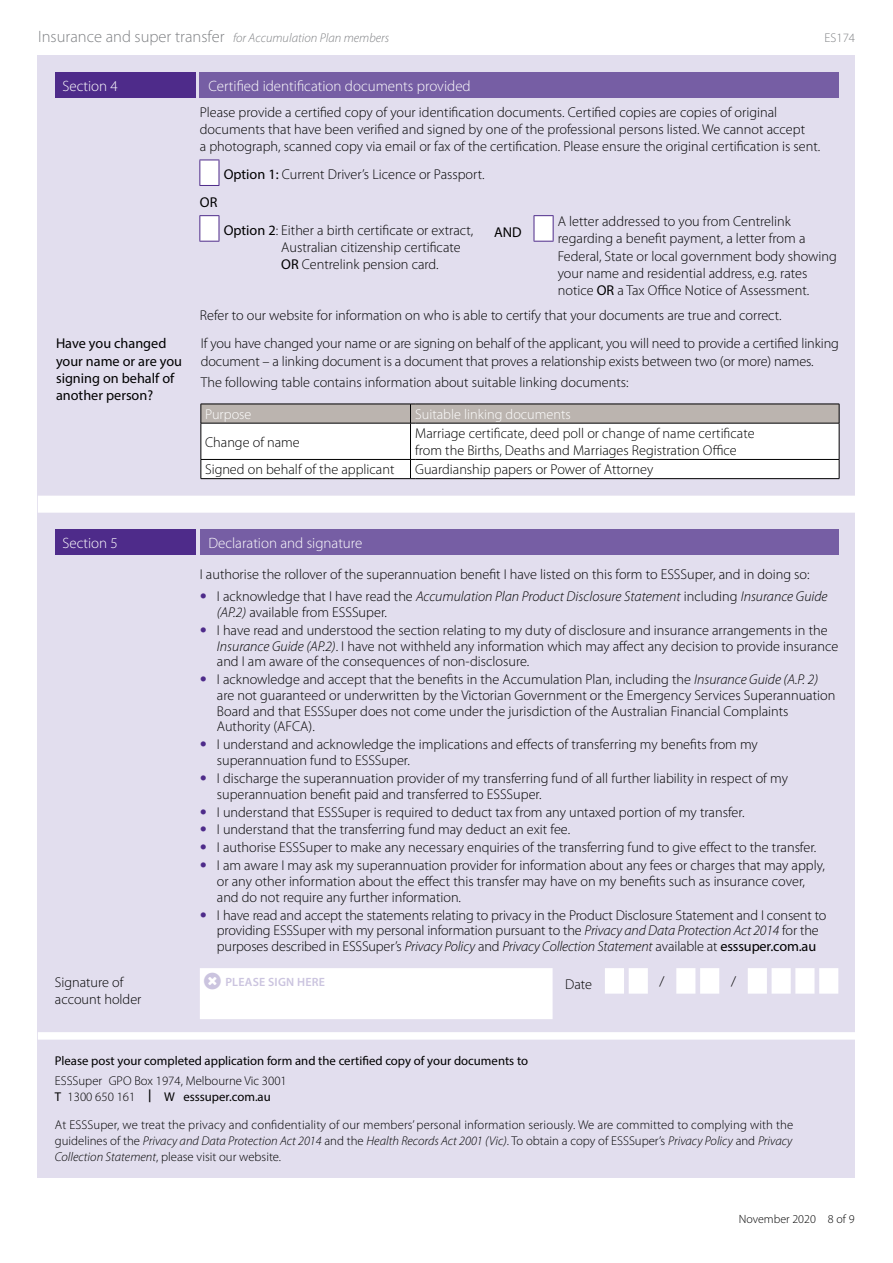
<style>
.page{position:relative;width:893px;height:1263px;background:#fff}
.page>*{position:absolute;margin:0;border:0;box-sizing:border-box;transform-origin:0 0}
.t1{font:300 15px "Myriad Pro";color:#fff}
.t2{font:300 14.25px/17.1px "Myriad Pro";color:#000}
.t3{font:italic 300 14.25px/15.8px "Myriad Pro";color:#000}
.t4{font:14.25px/17.1px "Myriad Pro";color:#000}
.t5{font:300 14.25px "Myriad Pro";color:#fff}
.t6{font:300 12.75px/15.8px "Myriad Pro";color:#000}
.t7{font:12.75px "Myriad Pro";color:#000}
.t8{font:italic 300 12.75px "Myriad Pro";color:#808285}
.t9{font:300 12.75px "Myriad Pro";color:#808285}
.t10{font:300 12px "Myriad Pro";color:#000}
.t11{font:600 12px "Myriad Pro";letter-spacing:.02em;color:#cbc4df}
.s1{font-style:normal;font-size:16.5px}
.s2{font-weight:400}
.s3{font-family:"Helvetica Neue";font-weight:200;color:#4e2b8a}
.s4{font-style:normal}
.s5{font-family:"Helvetica Neue";font-weight:200;font-style:italic;color:#4e2b8a}
.s6{font-style:italic}
.s7{font-weight:600}
</style>
<div class="page">
<div style="left:38px;top:55px;width:817px;height:1123px;background:#e2deee"></div>
<div style="left:38px;top:1032px;width:817px;height:8px;background:#fff"></div>
<div style="left:55px;top:72px;width:140px;height:26px;background:#4e2b8a"></div>
<div style="left:200px;top:72px;width:639px;height:26px;background:#765ea4"></div>
<svg style="left:199px;top:160px;width:355px;height:82px"></svg>
<svg style="left:38px;top:423px;width:817px;height:90px;fill:#fff"></svg>
<hr style="left:201px;top:423px;width:1px;height:36px;background:#000">
<hr style="left:201px;top:459px;width:209px;height:1px;background:#000">
<svg style="left:201px;top:460px;width:1px;height:18px"></svg>
<hr style="left:415px;top:459px;width:424px;height:1px;background:#000">
<hr style="left:410px;top:423px;width:1px;height:36px;background:#000">
<svg style="left:201px;top:404px;width:639px;height:20px;background:#ada7a3"></svg>
<hr style="left:839px;top:423px;width:1px;height:36px;background:#000">
<svg style="left:839px;top:460px;width:1px;height:18px"></svg>
<hr style="left:201px;top:478px;width:209px;height:1px;background:#000">
<svg style="left:410px;top:459px;width:5px;height:20px"></svg>
<hr style="left:415px;top:478px;width:424px;height:1px;background:#000">
<div style="left:55px;top:530px;width:140px;height:25px;background:#4e2b8a"></div>
<div style="left:200px;top:530px;width:638px;height:25px;background:#765ea4"></div>
<svg style="left:200px;top:968px;width:638px;height:51px"></svg>
<p class="t8" style="left:38px;top:30px;width:352px"><span class="s1">Insurance and super transfer</span> for Accumulation Plan members</p>
<p class="t9" style="left:825px;top:30px;width:32px">ES174</p>
<p class="t1" style="left:62px;top:77px;width:57px">Section 4</p>
<p class="t1" style="left:208px;top:77px;width:264px">Certified identification documents provided</p>
<p class="t2" style="left:200px;top:104px;width:622px">Please provide a certified copy of your identification documents. Certified copies are copies of original documents that have been verified and signed by one of the professional persons listed. We cannot accept<br>a photograph, scanned copy via email or fax of the certification. Please ensure the original certification is sent.</p>
<p class="t2" style="left:224px;top:166px;width:263px"><span class="s2">Option 1:</span> Current Driver’s Licence or Passport.</p>
<p class="t4" style="left:200px;top:193px;width:19px">OR</p>
<p class="t2" style="left:281px;top:221px;width:193px;text-indent:-58px"><span class="s2">Option 2</span>: Either a birth certificate or extract,<br>Australian citizenship certificate<br><span class="s2">OR</span> Centrelink pension card.</p>
<p class="t4" style="left:494px;top:223px;width:29px">AND</p>
<p class="t2" style="left:558px;top:213px;width:281px">A letter addressed to you from Centrelink regarding a benefit payment, a letter from a Federal, State or local government body showing your name and residential address, e.g. rates notice <span class="s2">OR</span> a Tax Office Notice of Assessment.</p>
<p class="t2" style="left:200px;top:307px;width:583px">Refer to our website for information on who is able to certify that your documents are true and correct.</p>
<p class="t4" style="left:56px;top:335px;width:128px">Have you changed your name or are you signing on behalf of another person?</p>
<p class="t2" style="left:201px;top:335px;width:640px">If you have changed your name or are signing on behalf of the applicant, you will need to provide a certified linking document – a linking document is a document that proves a relationship exists between two (or more) names.</p>
<p class="t2" style="left:201px;top:373px;width:429px">The following table contains information about suitable linking documents:</p>
<p class="t5" style="left:205px;top:406px;width:48px">Purpose</p>
<p class="t5" style="left:415px;top:406px;width:157px">Suitable linking documents</p>
<p class="t2" style="left:205px;top:433px;width:96px">Change of name</p>
<p class="t2" style="left:415px;top:425px;width:341px">Marriage certificate, deed poll or change of name certificate from the Births, Deaths and Marriages Registration Office</p>
<p class="t2" style="left:205px;top:461px;width:191px">Signed on behalf of the applicant</p>
<p class="t2" style="left:415px;top:461px;width:240px">Guardianship papers or Power of Attorney</p>
<p class="t1" style="left:62px;top:534px;width:57px">Section 5</p>
<p class="t1" style="left:208px;top:534px;width:156px">Declaration and signature</p>
<p class="t2" style="left:200px;top:566px;width:611px">I authorise the rollover of the superannuation benefit I have listed on this form to ESSSuper, and in doing so:</p>
<p class="t3" style="left:217px;top:588px;width:612px;text-indent:-17px"><span class="s3">•</span> <span class="s4">I acknowledge that I have read the</span> Accumulation Plan Product Disclosure Statement <span class="s4">including</span> Insurance Guide (AP.2) <span class="s4">available from ESSSuper.</span></p>
<p class="t2" style="left:217px;top:622px;width:623px;line-height:15.8px;text-indent:-17px"><span class="s5">•</span> I have read and understood the section relating to my duty of disclosure and insurance arrangements in the<br><span class="s6">Insurance Guide (AP.2)</span>. I have not withheld any information which may affect any decision to provide insurance and I am aware of the consequences of non-disclosure.</p>
<p class="t2" style="left:217px;top:671px;width:620px;line-height:15.8px;text-indent:-17px"><span class="s5">•</span> I acknowledge and accept that the benefits in the Accumulation Plan, including the <span class="s6">Insurance Guide (A.P. 2) </span>are not guaranteed or underwritten by the Victorian Government or the Emergency Services Superannuation Board and that ESSSuper does not come under the jurisdiction of the Australian Financial Complaints Authority (AFCA).</p>
<p class="t2" style="left:217px;top:736px;width:542px;line-height:15.8px;text-indent:-17px"><span class="s5">•</span> I understand and acknowledge the implications and effects of transferring my benefits from my superannuation fund to ESSSuper.</p>
<p class="t2" style="left:217px;top:770px;width:573px;line-height:15.8px;text-indent:-17px"><span class="s5">•</span> I discharge the superannuation provider of my transferring fund of all further liability in respect of my superannuation benefit paid and transferred to ESSSuper.</p>
<p class="t2" style="left:200px;top:803px;width:546px"><span class="s5">•</span> I understand that ESSSuper is required to deduct tax from any untaxed portion of my transfer.</p>
<p class="t2" style="left:200px;top:821px;width:372px"><span class="s5">•</span> I understand that the transferring fund may deduct an exit fee.</p>
<p class="t2" style="left:200px;top:839px;width:618px"><span class="s5">•</span> I authorise ESSSuper to make any necessary enquiries of the transferring fund to give effect to the transfer.</p>
<p class="t2" style="left:217px;top:857px;width:610px;line-height:15.8px;text-indent:-17px"><span class="s5">•</span> I am aware I may ask my superannuation provider for information about any fees or charges that may apply, or any other information about the effect this transfer may have on my benefits such as insurance cover, and do not require any further information.</p>
<p class="t2" style="left:217px;top:907px;width:611px;line-height:15.8px;text-indent:-17px"><span class="s5">•</span> I have read and accept the statements relating to privacy in the Product Disclosure Statement and I consent to providing ESSSuper with my personal information pursuant to the <span class="s6">Privacy and Data Protection Act 2014</span> for the purposes described in ESSSuper’s <span class="s6">Privacy Policy</span> and <span class="s6">Privacy Collection Statement</span> available at <span class="s2">esssuper.com.au</span></p>
<p class="t2" style="left:55px;top:974px;width:88px">Signature of account holder</p>
<p class="t11" style="left:225px;top:974px;width:101px">PLEASE SIGN HERE</p>
<p class="t2" style="left:565px;top:976px;width:28px">Date</p>
<p class="t2" style="left:660px;top:973px;width:7px">/</p>
<p class="t2" style="left:731px;top:973px;width:7px">/</p>
<p class="t7" style="left:55px;top:1053px;width:475px">Please post your completed application form and the certified copy of your documents to</p>
<p class="t6" style="left:55px;top:1073px;width:233px">ESSSuper GPO Box 1974, Melbourne Vic 3001<br><span class="s2">T</span> 1300 650 161 <span class="s7">|</span> <span class="s2">W esssuper.com.au</span></p>
<p class="t6" style="left:55px;top:1117px;width:740px;text-align:justify">At ESSSuper, we treat the privacy and confidentiality of our members’ personal information seriously. We are committed to complying with the guidelines of the <span class="s6">Privacy and Data Protection Act 2014</span> and the <span class="s6">Health Records Act 2001 (Vic)</span>. To obtain a copy of ESSSuper’s <span class="s6">Privacy Policy</span> and <span class="s6">Privacy Collection Statement</span>, please visit our website.</p>
<p class="t10" style="left:739px;top:1211px;width:117px">November 2020 8 of 9</p>
</div>
